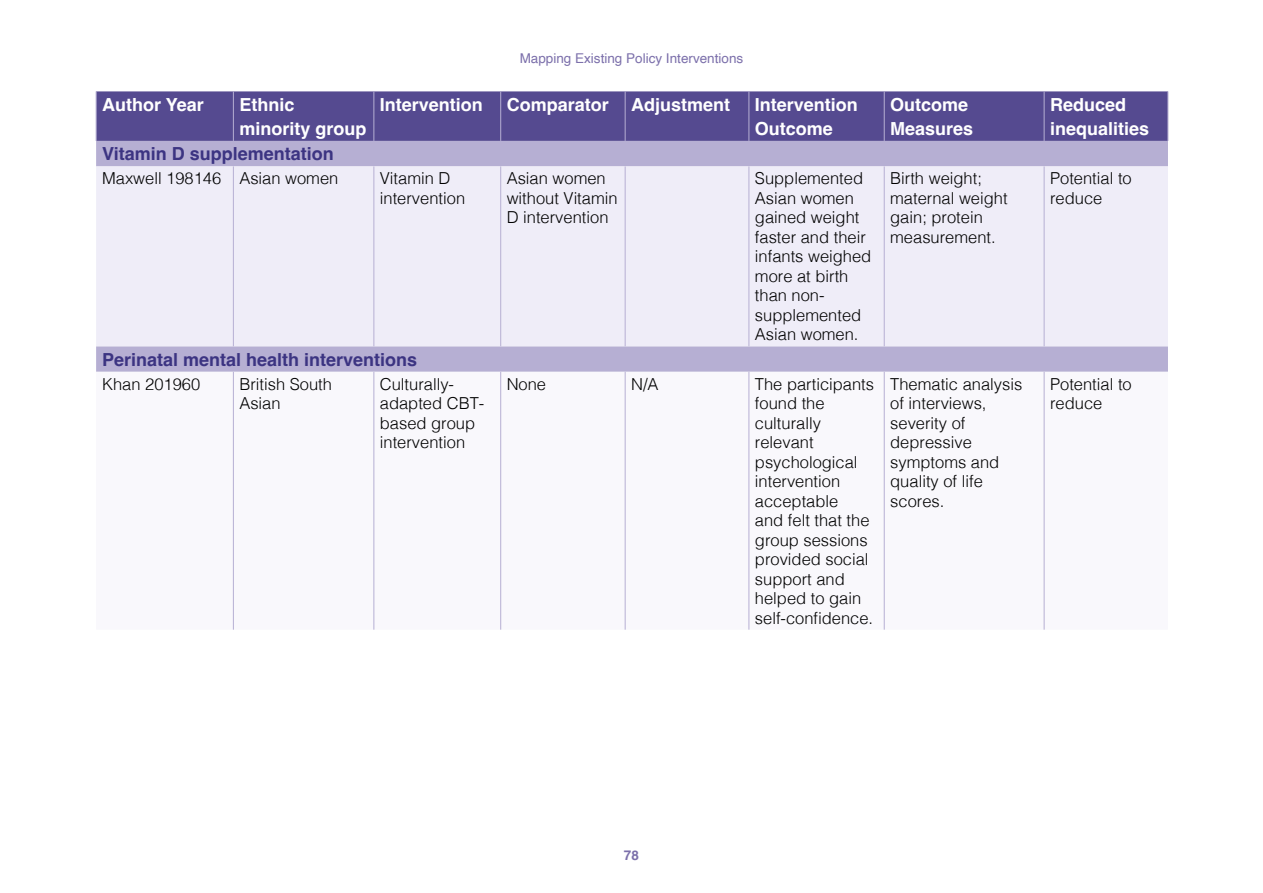
<style>
.page{position:relative;width:1263px;height:893px;background:#fff}
.page>*{position:absolute;margin:0;border:0;box-sizing:border-box;transform-origin:0 0}
.t1{font:700 18px/24px "Helvetica";color:#fff}
.t2{font:700 18px "Helvetica";color:#3c3482}
.t3{font:300 16.5px/19.5px "Helvetica";color:#000}
.t4{font:13.5px "Helvetica";color:#7c70ab}
.t5{font:700 13.5px "Helvetica";color:#7c70ab}
</style>
<div class="page">
<div style="left:97px;top:91px;width:1071px;height:50px;background:#554a90"></div>
<div style="left:96px;top:141px;width:1072px;height:231px;background:#b6afd3"></div>
<div style="left:96px;top:166px;width:1072px;height:180px;background:#efedf8"></div>
<svg style="left:232px;top:372px;width:812px;height:258px"></svg>
<hr style="left:96px;top:91px;width:1px;height:50px;background:#b6afd3">
<hr style="left:233px;top:91px;width:1px;height:50px;background:#b6afd3">
<hr style="left:374px;top:91px;width:1px;height:50px;background:#b6afd3">
<hr style="left:500px;top:91px;width:1px;height:50px;background:#b6afd3">
<hr style="left:625px;top:91px;width:1px;height:50px;background:#b6afd3">
<hr style="left:749px;top:91px;width:1px;height:50px;background:#b6afd3">
<hr style="left:884px;top:91px;width:1px;height:50px;background:#b6afd3">
<hr style="left:1044px;top:91px;width:1px;height:50px;background:#b6afd3">
<hr style="left:1168px;top:91px;width:1px;height:50px;background:#b6afd3">
<hr style="left:233px;top:166px;width:1px;height:180px;background:#b6afd3">
<hr style="left:374px;top:166px;width:1px;height:180px;background:#b6afd3">
<hr style="left:500px;top:166px;width:1px;height:180px;background:#b6afd3">
<hr style="left:625px;top:166px;width:1px;height:180px;background:#b6afd3">
<hr style="left:749px;top:166px;width:1px;height:180px;background:#b6afd3">
<hr style="left:884px;top:166px;width:1px;height:180px;background:#b6afd3">
<hr style="left:1044px;top:166px;width:1px;height:180px;background:#b6afd3">
<hr style="left:233px;top:372px;width:1px;height:258px;background:#b6afd3">
<hr style="left:374px;top:372px;width:1px;height:258px;background:#b6afd3">
<hr style="left:500px;top:372px;width:1px;height:258px;background:#b6afd3">
<hr style="left:625px;top:372px;width:1px;height:258px;background:#b6afd3">
<hr style="left:749px;top:372px;width:1px;height:258px;background:#b6afd3">
<hr style="left:884px;top:372px;width:1px;height:258px;background:#b6afd3">
<hr style="left:1044px;top:372px;width:1px;height:258px;background:#b6afd3">
<p class="t4" style="left:520px;top:48px;width:225px">Mapping Existing Policy Interventions</p>
<p class="t1" style="left:102px;top:95px;width:103px">Author Year</p>
<p class="t1" style="left:239px;top:95px;width:129px">Ethnic minority group</p>
<p class="t1" style="left:380px;top:95px;width:105px">Intervention</p>
<p class="t1" style="left:507px;top:95px;width:225px">Comparator Adjustment</p>
<p class="t1" style="left:755px;top:95px;width:105px">Intervention<br>Outcome</p>
<p class="t1" style="left:890px;top:95px;width:85px">Outcome<br>Measures</p>
<p class="t1" style="left:1050px;top:95px;width:101px">Reduced inequalities</p>
<p class="t2" style="left:102px;top:143px;width:233px">Vitamin D supplementation</p>
<p class="t3" style="left:102px;top:167px;width:238px">Maxwell 198146 Asian women</p>
<p class="t3" style="left:380px;top:167px;width:87px">Vitamin D intervention</p>
<p class="t3" style="left:507px;top:167px;width:112px">Asian women without Vitamin<br>D intervention</p>
<p class="t3" style="left:755px;top:167px;width:118px">Supplemented<br>Asian women gained weight faster and their infants weighed more at birth than non&shy;supplemented<br>Asian women.</p>
<p class="t3" style="left:890px;top:168px;width:119px">Birth weight; maternal weight gain; protein measurement.</p>
<p class="t3" style="left:1050px;top:168px;width:83px">Potential to reduce</p>
<p class="t2" style="left:102px;top:348px;width:317px">Perinatal mental health interventions</p>
<p class="t3" style="left:102px;top:373px;width:100px">Khan 201960</p>
<p class="t3" style="left:239px;top:373px;width:94px">British South<br>Asian</p>
<p class="t3" style="left:380px;top:373px;width:106px">Culturally&shy;adapted CBT&shy;based group intervention</p>
<p class="t3" style="left:507px;top:373px;width:41px">None</p>
<p class="t3" style="left:631px;top:373px;width:29px">N/A</p>
<p class="t3" style="left:755px;top:373px;width:121px">The participants found the culturally relevant psychological intervention acceptable<br>and felt that the group sessions provided social support and helped to gain self-confidence.</p>
<p class="t3" style="left:890px;top:373px;width:134px">Thematic analysis of interviews, severity of depressive symptoms and quality of life scores.</p>
<p class="t3" style="left:1050px;top:373px;width:83px">Potential to reduce</p>
<p class="t5" style="left:624px;top:846px;width:17px">78</p>
</div>
